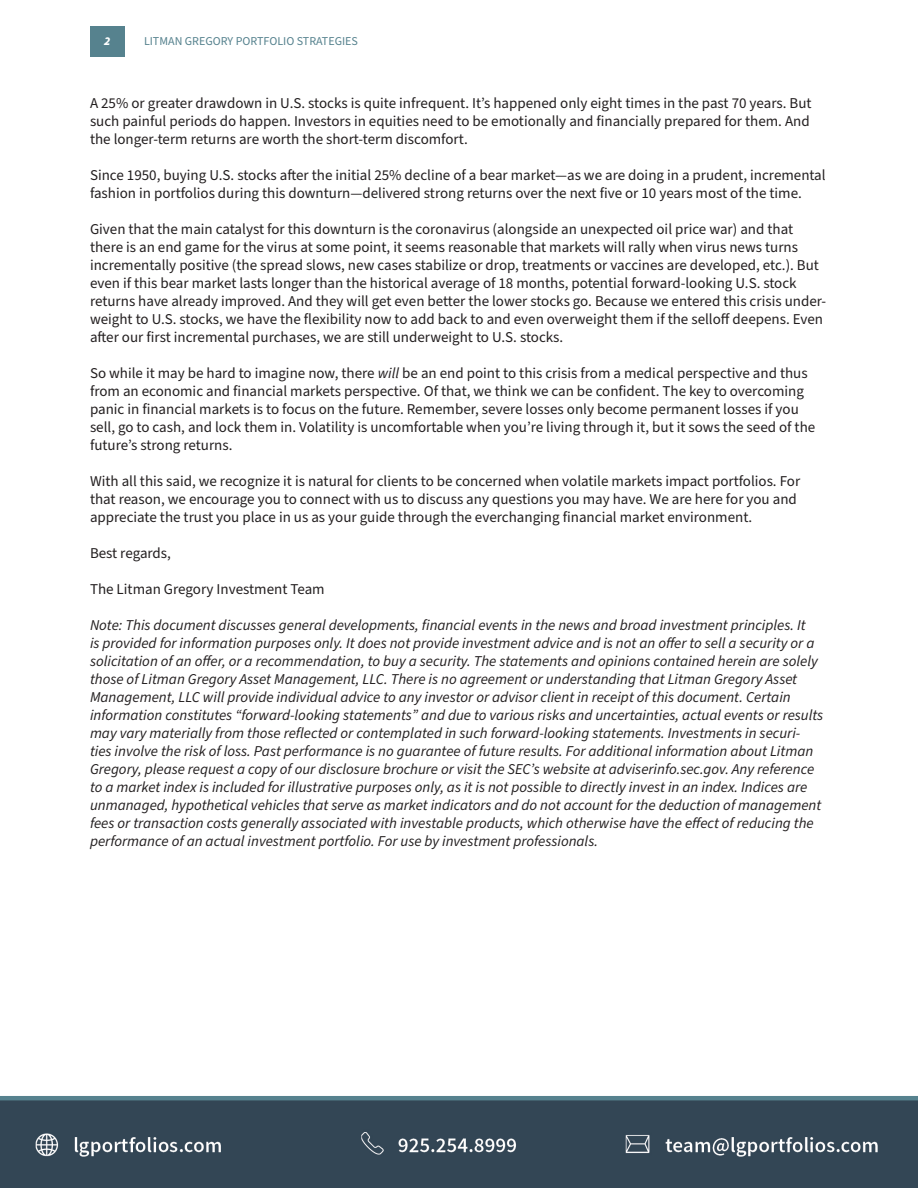
<style>
.page{position:relative;width:918px;height:1188px;background:#fff}
.page>*{position:absolute;margin:0;border:0;box-sizing:border-box;transform-origin:0 0}
.t1{font:15px/18px "Source Sans Pro";color:#231f20}
.t2{font:italic 15px/18px "Source Sans Pro";color:#231f20}
.t3{font:12px "Source Sans Pro";color:#56828e}
.t4{font:italic 900 12px "Source Sans Pro";color:#fff}
.s1{font-style:italic}
</style>
<div class="page">
<div style="left:90px;top:26px;width:34px;height:31px;background:#56828e"></div>
<img style="left:0;top:1096px;width:918px;height:92px">
<p class="t4" style="left:104px;top:33px;width:8px">2</p>
<p class="t3" style="left:144px;top:33px;width:216px">LITMAN GREGORY PORTFOLIO STRATEGIES</p>
<p class="t1" style="left:90px;top:95px;width:723px">A 25% or greater drawdown in U.S. stocks is quite infrequent. It’s happened only eight times in the past 70 years. But such painful periods do happen. Investors in equities need to be emotionally and financially prepared for them. And the longer-term returns are worth the short-term discomfort.</p>
<p class="t1" style="left:90px;top:167px;width:737px">Since 1950, buying U.S. stocks after the initial 25% decline of a bear market—as we are doing in a prudent, incremental fashion in portfolios during this downturn—delivered strong returns over the next five or 10 years most of the time.</p>
<p class="t1" style="left:90px;top:221px;width:738px">Given that the main catalyst for this downturn is the coronavirus (alongside an unexpected oil price war) and that there is an end game for the virus at some point, it seems reasonable that markets will rally when virus news turns incrementally positive (the spread slows, new cases stabilize or drop, treatments or vaccines are developed, etc.). But even if this bear market lasts longer than the historical average of 18 months, potential forward-looking U.S. stock returns have already improved. And they will get even better the lower stocks go. Because we entered this crisis under&shy;weight to U.S. stocks, we have the flexibility now to add back to and even overweight them if the selloff deepens. Even after our first incremental purchases, we are still underweight to U.S. stocks.</p>
<p class="t1" style="left:90px;top:365px;width:727px">So while it may be hard to imagine now, there <span class="s1">will</span> be an end point to this crisis from a medical perspective and thus from an economic and financial markets perspective. Of that, we think we can be confident. The key to overcoming panic in financial markets is to focus on the future. Remember, severe losses only become permanent losses if you sell, go to cash, and lock them in. Volatility is uncomfortable when you’re living through it, but it sows the seed of the future’s strong returns.</p>
<p class="t1" style="left:90px;top:473px;width:712px">With all this said, we recognize it is natural for clients to be concerned when volatile markets impact portfolios. For that reason, we encourage you to connect with us to discuss any questions you may have. We are here for you and appreciate the trust you place in us as your guide through the everchanging financial market environment.</p>
<p class="t1" style="left:90px;top:545px;width:83px">Best regards,</p>
<p class="t1" style="left:90px;top:581px;width:236px">The Litman Gregory Investment Team</p>
<p class="t2" style="left:90px;top:617px;width:735px">Note: This document discusses general developments, financial events in the news and broad investment principles. It<br>is provided for information purposes only. It does not provide investment advice and is not an offer to sell a security or a solicitation of an offer, or a recommendation, to buy a security. The statements and opinions contained herein are solely those of Litman Gregory Asset Management, LLC. There is no agreement or understanding that Litman Gregory Asset Management, LLC will provide individual advice to any investor or advisor client in receipt of this document. Certain information constitutes “forward-looking statements” and due to various risks and uncertainties, actual events or results may vary materially from those reflected or contemplated in such forward-looking statements. Investments in securi&shy;ties involve the risk of loss. Past performance is no guarantee of future results. For additional information about Litman Gregory, please request a copy of our disclosure brochure or visit the SEC’s website at adviserinfo.sec.gov. Any reference to a market index is included for illustrative purposes only, as it is not possible to directly invest in an index. Indices are unmanaged, hypothetical vehicles that serve as market indicators and do not account for the deduction of management fees or transaction costs generally associated with investable products, which otherwise have the effect of reducing the performance of an actual investment portfolio. For use by investment professionals.</p>
</div>
